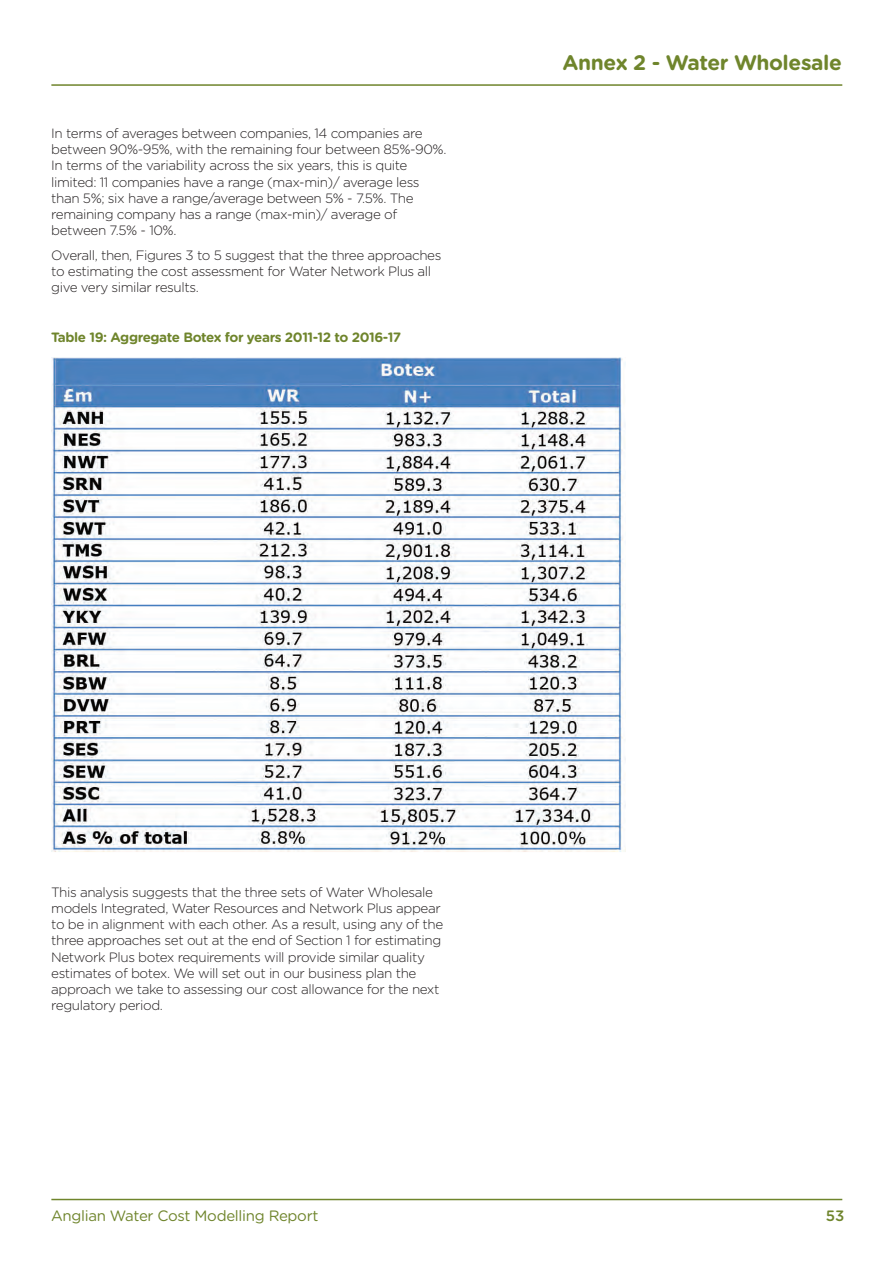
<style>
.page{position:relative;width:893px;height:1263px;background:#fff}
.page>*{position:absolute;margin:0;border:0;box-sizing:border-box;transform-origin:0 0}
.t1{font:700 21px "Gotham Rounded";letter-spacing:-.02em;color:#6f852c}
.t2{font:15px "Gotham Rounded";letter-spacing:-.02em;color:#6f852c}
.t3{font:500 15px "Gotham Rounded";color:#6f852c}
.t4{font:300 13.5px/16.2px "Gotham Rounded";letter-spacing:-.03em;color:#231f20}
.t5{font:700 13.5px "Gotham Rounded";letter-spacing:-.03em;color:#6f852c}
</style>
<div class="page">
<hr style="left:51px;top:84px;width:791px;height:2px;background:#6f852c">
<hr style="left:51px;top:1199px;width:791px;height:1px;background:#6f852c">
<img style="left:51px;top:357px;width:574px;height:495px">
<p class="t4" style="left:51px;top:124px;width:397px">In terms of averages between companies, 14 companies are between 90%-95%, with the remaining four between 85%-90%.<br>In terms of the variability across the six years, this is quite limited: 11 companies have a range (max-min)/ average less than 5%; six have a range/average between 5% - 7.5%. The remaining company has a range (max-min)/ average of between 7.5% - 10%.</p>
<p class="t4" style="left:51px;top:246px;width:392px">Overall, then, Figures 3 to 5 suggest that the three approaches to estimating the cost assessment for Water Network Plus all give very similar results.</p>
<p class="t5" style="left:51px;top:327px;width:352px">Table 19: Aggregate Botex for years 2011-12 to 2016-17</p>
<h1 class="t1" style="left:562px;top:47px;width:281px">Annex 2 - Water Wholesale</h1>
<p class="t4" style="left:51px;top:883px;width:394px">This analysis suggests that the three sets of Water Wholesale models Integrated, Water Resources and Network Plus appear to be in alignment with each other. As a result, using any of the three approaches set out at the end of Section 1 for estimating Network Plus botex requirements will provide similar quality estimates of botex. We will set out in our business plan the approach we take to assessing our cost allowance for the next regulatory period.</p>
<p class="t2" style="left:51px;top:1205px;width:269px">Anglian Water Cost Modelling Report</p>
<p class="t3" style="left:826px;top:1205px;width:20px">53</p>
</div>
